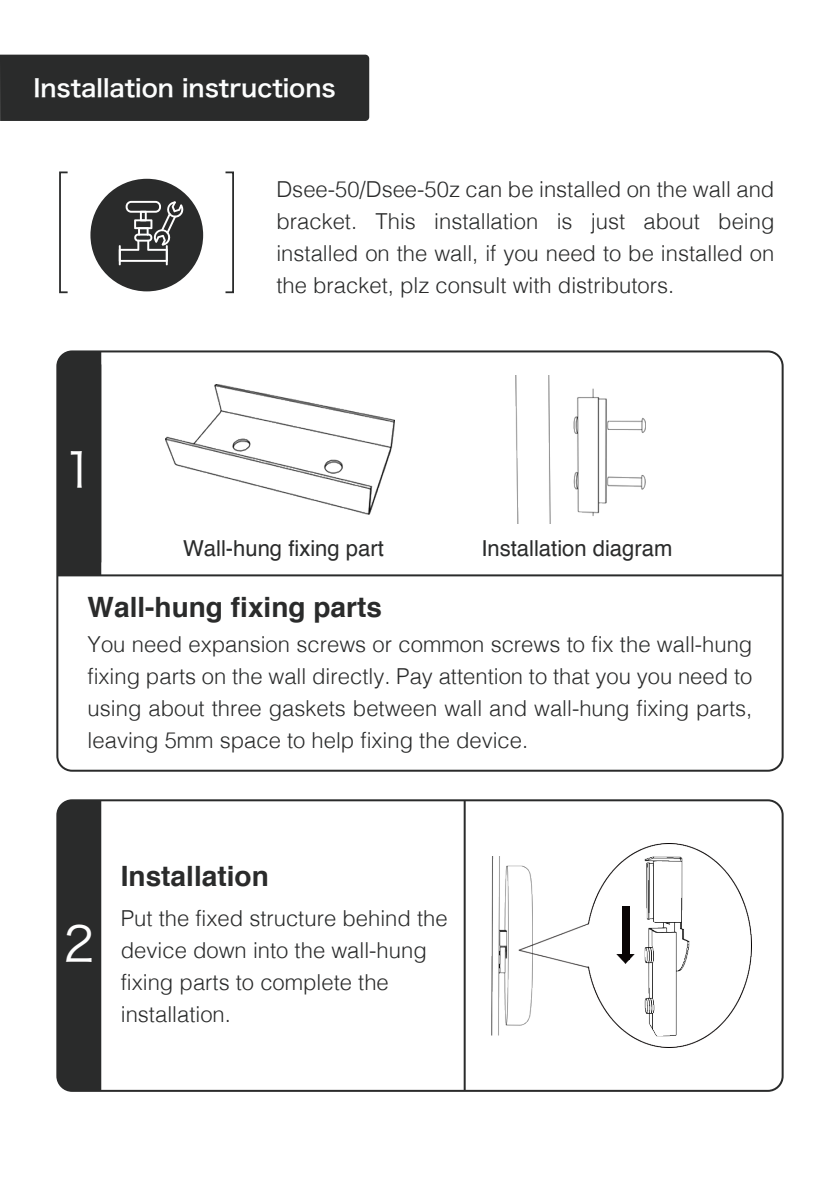
<style>
.page{position:relative;width:840px;height:1191px;background:#fff}
.page>*{position:absolute;margin:0;border:0;box-sizing:border-box;transform-origin:0 0}
.t1{font:48px "Hiragino Sans GB W3";color:#fff}
.t2{font:700 28px "Helvetica";color:#2a2b2b}
.t3{font:24px "Hiragino Sans GB W6";color:#fcfdfd}
.t4{font:300 22px/32px "Helvetica";color:#2a2b2b;text-align:justify}
.t5{font:22px "Helvetica";color:#2a2b2b}
</style>
<div class="page">
<div style="left:0;top:55px;width:369px;height:66px;background:#2a2b2b"></div>
<img style="left:165px;top:385px;width:229px;height:129px">
<img style="left:515px;top:376px;width:130px;height:147px">
<img style="left:491px;top:857px;width:27px;height:179px">
<img style="left:518px;top:844px;width:233px;height:203px">
<img style="left:622px;top:906px;width:7px;height:48px">
<img style="left:616px;top:954px;width:18px;height:9px">
<div style="left:56px;top:799px;width:727px;height:292px;border:2px solid #2a2b2b;border-radius:15px"></div>
<div style="left:57px;top:800px;width:44px;height:290px;background:#2a2b2b"></div>
<div style="left:56px;top:350px;width:727px;height:421px;border:2px solid #2a2b2b;border-radius:15px"></div>
<div style="left:57px;top:351px;width:44px;height:223px;background:#2a2b2b"></div>
<hr style="left:57px;top:574px;width:725px;height:2px;background:#2a2b2b">
<hr style="left:463px;top:800px;width:2px;height:290px;background:#2a2b2b">
<div style="left:59px;top:171px;width:9px;height:122px;border:2px solid #2a2b2b"></div>
<div style="left:224px;top:171px;width:10px;height:122px;border:2px solid #2a2b2b"></div>
<div style="left:90px;top:179px;width:113px;height:112px;background:#2a2b2b;border-radius:50%"></div>
<svg style="left:119px;top:201px;width:65px;height:64px"></svg>
<p class="t3" style="left:33px;top:72px;width:304px">Installation instructions</p>
<h1 class="t1" style="left:63px;top:431px;width:33px">1</h1>
<h1 class="t1" style="left:63px;top:440px;width:33px">1</h1>
<p class="t4" style="left:276px;top:172px;width:499px">Dsee-50/Dsee-50z can be installed on the wall and bracket. This installation is just about being installed on the wall, if you need to be installed on the bracket, plz consult with distributors.</p>
<p class="t5" style="left:183px;top:531px;width:202px">Wall-hung fixing part</p>
<p class="t5" style="left:481px;top:531px;width:192px">Installation diagram</p>
<p class="t2" style="left:88px;top:585px;width:296px">Wall-hung fixing parts</p>
<p class="t4" style="left:88px;top:626px;width:666px">You need expansion screws or common screws to fix the wall-hung fixing parts on the wall directly. Pay attention to that you you need to using about three gaskets between wall and wall-hung fixing parts, leaving 5mm space to help fixing the device.</p>
<h1 class="t1" style="left:63px;top:914px;width:33px">2</h1>
<p class="t2" style="left:121px;top:853px;width:149px">Installation</p>
<p class="t4" style="left:121px;top:900px;width:328px;text-align:left">Put the fixed structure behind the device down into the wall-hung fixing parts to complete the installation.</p>
</div>
